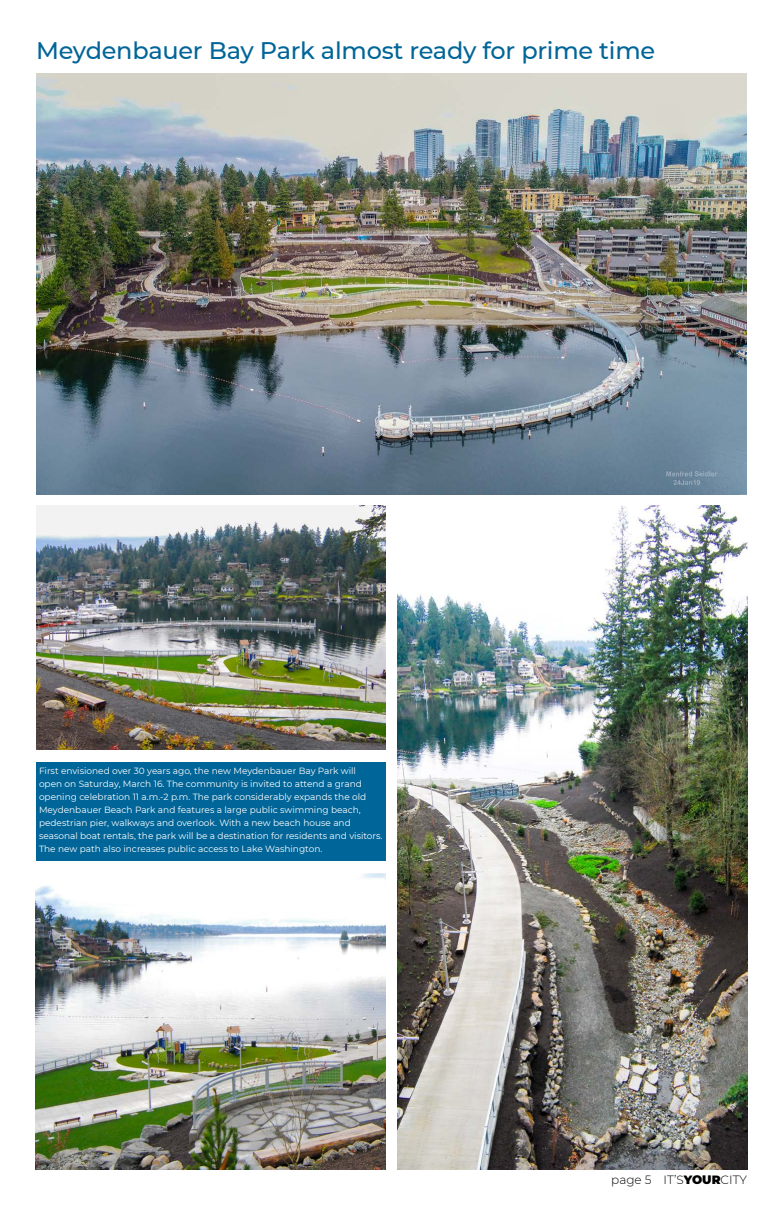
<style>
.page{position:relative;width:783px;height:1206px;background:#fff}
.page>*{position:absolute;margin:0;border:0;box-sizing:border-box;transform-origin:0 0}
.t1{font:500 24px "Montserrat";letter-spacing:-.01em;color:#006598}
.t2{font:300 12px "Montserrat";color:#000}
.t3{font:9px/13px "Montserrat";color:#fff}
.s1{font-weight:900}
</style>
<div class="page">
<img style="left:36px;top:73px;width:711px;height:421px">
<img style="left:398px;top:505px;width:349px;height:665px">
<img style="left:36px;top:505px;width:350px;height:245px">
<img style="left:35px;top:874px;width:350px;height:296px">
<div style="left:36px;top:762px;width:350px;height:99px;background:#006598"></div>
<h1 class="t1" style="left:36px;top:34px;width:621px">Meydenbauer Bay Park almost ready for prime time</h1>
<p class="t3" style="left:39px;top:764px;width:345px">First envisioned over 30 years ago, the new Meydenbauer Bay Park will<br>open on Saturday, March 16. The community is invited to attend a grand opening celebration 11 a.m.-2 p.m. The park considerably expands the old Meydenbauer Beach Park and features a large public swimming beach, pedestrian pier, walkways and overlook. With a new beach house and seasonal boat rentals, the park will be a destination for residents and visitors.<br>The new path also increases public access to Lake Washington.</p>
<h2 class="t2" style="left:611px;top:1171px;width:137px">page 5 IT’S<span class="s1">YOUR</span>CITY</h2>
</div>
